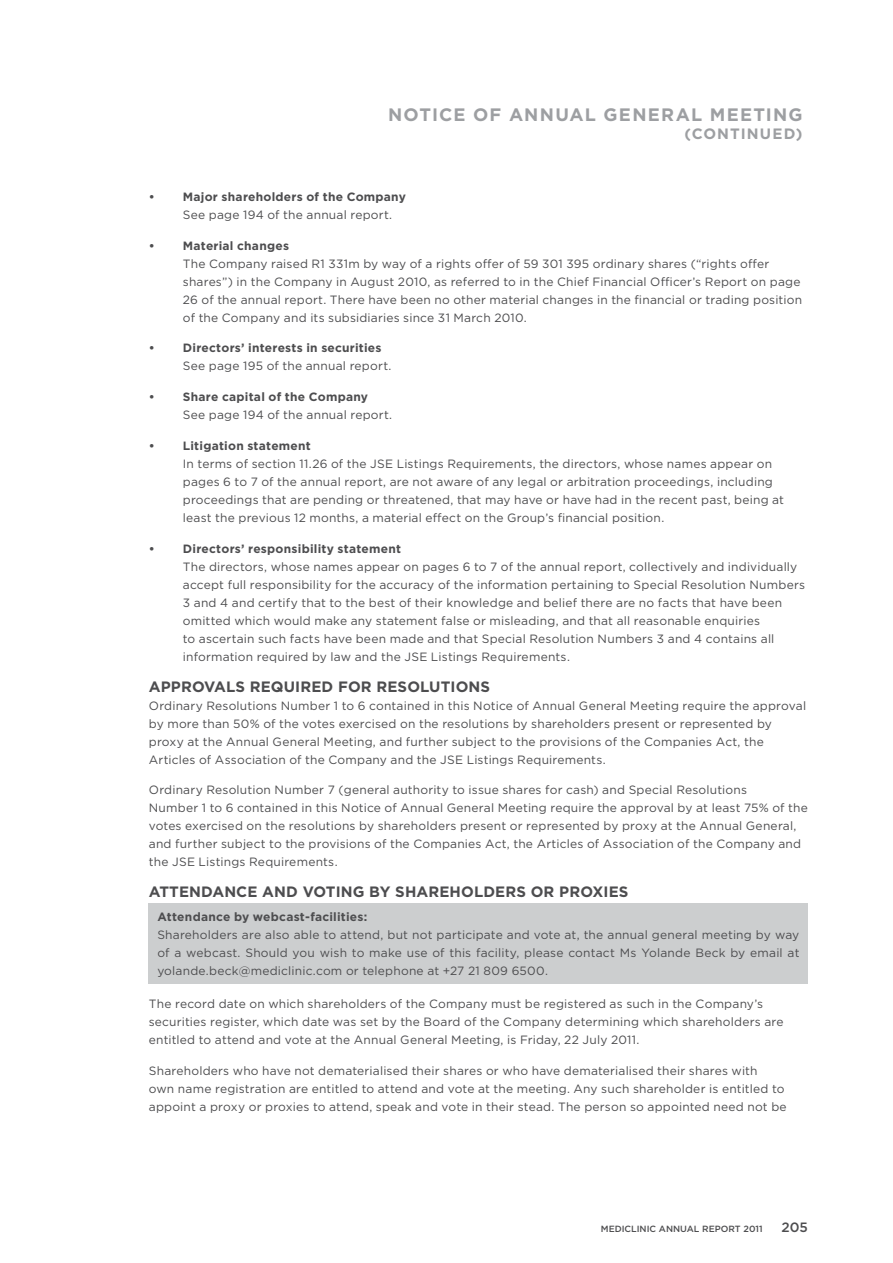
<style>
.page{position:relative;width:893px;height:1263px;background:#fff}
.page>*{position:absolute;margin:0;border:0;box-sizing:border-box;transform-origin:0 0}
.t1{font:700 18px "Gotham";letter-spacing:.065em;color:#9d9fa2}
.t2{font:700 15px "Gotham";letter-spacing:.01em;color:#4d4d4f}
.t3{font:700 15px "Gotham";color:#9d9fa2}
.t4{font:500 13.5px "Gotham";color:#4d4d4f}
.t5{font:12px/18px "Gotham";letter-spacing:.015em;color:#4d4d4f}
.t6{font:700 12px "Gotham";letter-spacing:.02em;color:#4d4d4f}
.t7{font:500 9px "Gotham";color:#4d4d4f}
</style>
<div class="page">
<div style="left:149px;top:903px;width:659px;height:81px;background:#cccecf"></div>
<h1 class="t1" style="left:388px;top:102px;width:416px">NOTICE OF ANNUAL GENERAL MEETING</h1>
<p class="t3" style="left:685px;top:123px;width:20px">(continued</p>
<p class="t3" style="left:796px;top:123px;width:8px">)</p>
<p class="t6" style="left:149px;top:189px;width:259px">• Major shareholders of the Company</p>
<p class="t5" style="left:183px;top:205px;width:211px">See page 194 of the annual report.</p>
<p class="t6" style="left:149px;top:237px;width:142px">• Material changes</p>
<p class="t5" style="left:183px;top:254px;width:621px">The Company raised R1 331m by way of a rights offer of 59 301 395 ordinary shares (“rights offer shares”) in the Company in August 2010, as referred to in the Chief Financial Officer’s Report on page 26 of the annual report. There have been no other material changes in the financial or trading position of the Company and its subsidiaries since 31 March 2010.</p>
<p class="t6" style="left:149px;top:340px;width:234px">• Directors’ interests in securities</p>
<p class="t5" style="left:183px;top:357px;width:210px">See page 195 of the annual report.</p>
<p class="t6" style="left:149px;top:389px;width:221px">• Share capital of the Company</p>
<p class="t5" style="left:183px;top:406px;width:211px">See page 194 of the annual report.</p>
<p class="t6" style="left:149px;top:438px;width:164px">• Litigation statement</p>
<p class="t5" style="left:183px;top:454px;width:603px">In terms of section 11.26 of the JSE Listings Requirements, the directors, whose names appear on pages 6 to 7 of the annual report, are not aware of any legal or arbitration proceedings, including proceedings that are pending or threatened, that may have or have had in the recent past, being at least the previous 12 months, a material effect on the Group’s financial position.</p>
<p class="t6" style="left:149px;top:541px;width:254px">• Directors’ responsibility statement</p>
<p class="t5" style="left:183px;top:557px;width:624px">The directors, whose names appear on pages 6 to 7 of the annual report, collectively and individually accept full responsibility for the accuracy of the information pertaining to Special Resolution Numbers 3 and 4 and certify that to the best of their knowledge and belief there are no facts that have been omitted which would make any statement false or misleading, and that all reasonable enquiries<br>to ascertain such facts have been made and that Special Resolution Numbers 3 and 4 contains all information required by law and the JSE Listings Requirements.</p>
<p class="t2" style="left:149px;top:676px;width:343px">APPROVALS REQUIRED FOR RESOLUTIONS</p>
<p class="t5" style="left:149px;top:696px;width:659px">Ordinary Resolutions Number 1 to 6 contained in this Notice of Annual General Meeting require the approval by more than 50% of the votes exercised on the resolutions by shareholders present or represented by proxy at the Annual General Meeting, and further subject to the provisions of the Companies Act, the Articles of Association of the Company and the JSE Listings Requirements.</p>
<p class="t5" style="left:149px;top:781px;width:660px">Ordinary Resolution Number 7 (general authority to issue shares for cash) and Special Resolutions<br>Number 1 to 6 contained in this Notice of Annual General Meeting require the approval by at least 75% of the votes exercised on the resolutions by shareholders present or represented by proxy at the Annual General, and further subject to the provisions of the Companies Act, the Articles of Association of the Company and the JSE Listings Requirements.</p>
<p class="t2" style="left:149px;top:882px;width:481px">ATTENDANCE AND VOTING BY SHAREHOLDERS OR PROXIES</p>
<p class="t6" style="left:157px;top:909px;width:212px">Attendance by webcast-facilities:</p>
<p class="t5" style="left:157px;top:926px;width:644px;text-align:justify">Shareholders are also able to attend, but not participate and vote at, the annual general meeting by way of a webcast. Should you wish to make use of this facility, please contact Ms Yolande Beck by email at yolande.beck@mediclinic.com or telephone at +27 21 809 6500.</p>
<p class="t5" style="left:149px;top:995px;width:636px">The record date on which shareholders of the Company must be registered as such in the Company’s securities register, which date was set by the Board of the Company determining which shareholders are entitled to attend and vote at the Annual General Meeting, is Friday, 22 July 2011.</p>
<p class="t5" style="left:149px;top:1062px;width:639px">Shareholders who have not dematerialised their shares or who have dematerialised their shares with<br>own name registration are entitled to attend and vote at the meeting. Any such shareholder is entitled to appoint a proxy or proxies to attend, speak and vote in their stead. The person so appointed need not be</p>
<p class="t7" style="left:601px;top:1223px;width:163px">MEDICLINIC ANNUAL REPORT 2011</p>
<p class="t4" style="left:781px;top:1219px;width:28px">205</p>
</div>
